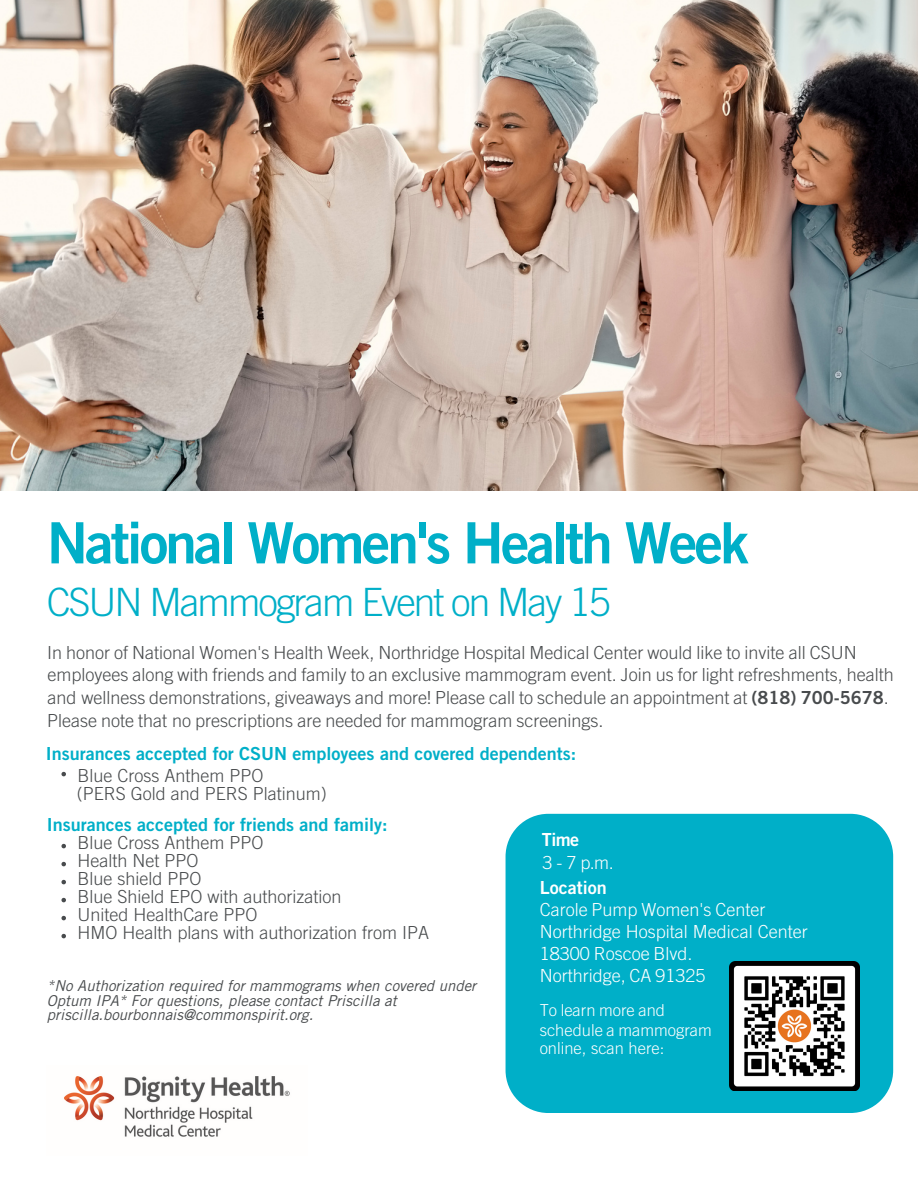
<style>
.page{position:relative;width:918px;height:1188px;background:#fff}
.page>*{position:absolute;margin:0;border:0;box-sizing:border-box;transform-origin:0 0}
.t1{font:57px "Trade Gothic LT Std Bd 2";letter-spacing:-.05em;color:#00afc8}
.t2{font:300 39px "Trade Gothic LT Std";letter-spacing:-.05em;color:#00afc8}
.t3{font:300 18px/22.6px "Trade Gothic LT Std";color:#484b4d}
.t4{font:300 18px/21.9px "Trade Gothic LT Std";color:#fff}
.t5{font:18px "Trade Gothic LT Std Bd 2";color:#00afc8}
.t6{font:300 16.5px/19.2px "Trade Gothic LT Std";color:#fff}
.t7{font:italic 15px/14.7px "Trade Gothic LT Std";color:#484b4d}
.s1{font-family:"Trade Gothic LT Std Bd 2";font-weight:400}
</style>
<div class="page">
<div style="left:506px;top:814px;width:387px;height:299px;background:#00afc8"></div>
<img style="left:0;top:0;width:918px;height:490px">
<img style="left:64px;top:1076px;width:226px;height:61px">
<img style="left:730px;top:962px;width:129px;height:129px">
<svg style="left:61px;top:772px;width:5px;height:4px"></svg>
<svg style="left:61px;top:844px;width:5px;height:4px"></svg>
<svg style="left:61px;top:862px;width:5px;height:4px"></svg>
<svg style="left:61px;top:880px;width:5px;height:4px"></svg>
<svg style="left:61px;top:898px;width:5px;height:4px"></svg>
<svg style="left:61px;top:916px;width:5px;height:4px"></svg>
<svg style="left:61px;top:934px;width:5px;height:4px"></svg>
<h2 class="t1" style="left:47px;top:522px;width:703px">National Women's Health Week</h2>
<h2 class="t2" style="left:47px;top:588px;width:565px">CSUN Mammogram Event on May 15</h2>
<p class="t3" style="left:47px;top:644px;width:848px">In honor of National Women's Health Week, Northridge Hospital Medical Center would like to invite all CSUN employees along with friends and family to an exclusive mammogram event. Join us for light refreshments, health and wellness demonstrations, giveaways and more! Please call to schedule an appointment at <span class="s1">(818) 700-5678</span>.<br>Please note that no prescriptions are needed for mammogram screenings.</p>
<p class="t5" style="left:46px;top:747px;width:532px">Insurances accepted for CSUN employees and covered dependents:</p>
<p class="t3" style="left:77px;top:767px;width:187px">Blue Cross Anthem PPO</p>
<p class="t3" style="left:77px;top:785px;width:251px">(PERS Gold and PERS Platinum)</p>
<p class="t5" style="left:47px;top:818px;width:342px">Insurances accepted for friends and family:</p>
<p class="t3" style="left:77px;top:834px;width:187px">Blue Cross Anthem PPO</p>
<p class="t3" style="left:77px;top:852px;width:122px">Health Net PPO</p>
<h3 class="t3" style="left:77px;top:870px;width:125px">Blue shield PPO</h3>
<h3 class="t3" style="left:77px;top:888px;width:265px">Blue Shield EPO with authorization</h3>
<p class="t3" style="left:77px;top:906px;width:181px">United HealthCare PPO</p>
<h3 class="t3" style="left:77px;top:924px;width:353px">HMO Health plans with authorization from IPA</h3>
<p class="t7" style="left:47px;top:981px;width:431px">*No Authorization required for mammograms when covered under<br>Optum IPA* For questions, please contact Priscilla at priscilla.bourbonnais@commonspirit.org.</p>
<h3 class="t4" style="left:542px;top:831px;width:73px;line-height:22.8px"><span class="s1">Time<br></span>3 - 7 p.m.</h3>
<p class="t4" style="left:540px;top:879px;width:270px"><span class="s1">Location<br></span>Carole Pump Women's Center<br>Northridge Hospital Medical Center<br>18300 Roscoe Blvd.<br>Northridge, CA 91325</p>
<p class="t6" style="left:540px;top:1002px;width:174px">To learn more and schedule a mammogram online, scan here:</p>
</div>
